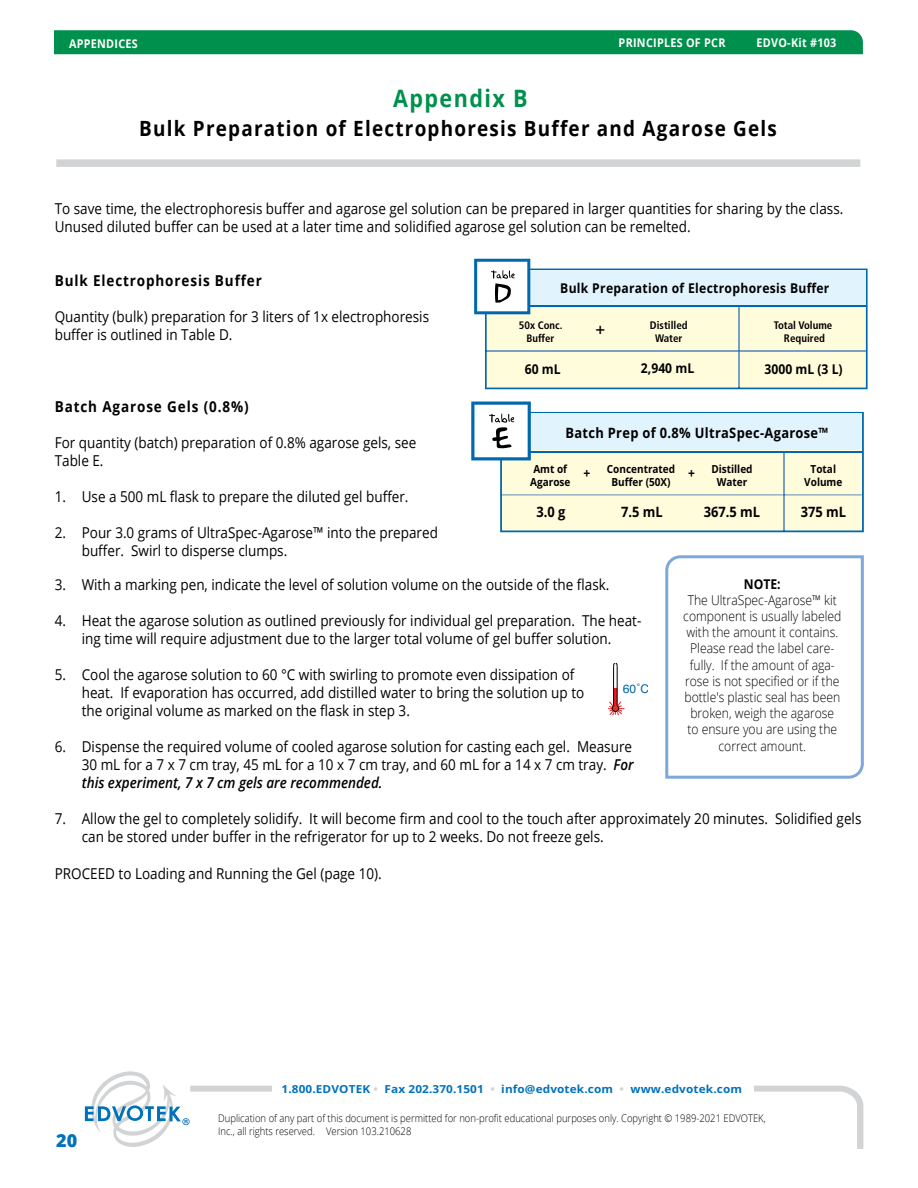
<style>
.page{position:relative;width:918px;height:1188px;background:#fff}
.page>*{position:absolute;margin:0;border:0;box-sizing:border-box;transform-origin:0 0}
.t1{font:700 24px "Open Sans";letter-spacing:.065em;color:#00904d;scale:.9 1}
.t2{font:700 21px "Open Sans";letter-spacing:.065em;color:#000;scale:.9 1}
.t3{font:800 18px "Open Sans";color:#0072bc}
.t4{font:700 condensed 16.2px "Frutiger";color:#000}
.t5{font:15px/18px "Open Sans";color:#000;scale:.9 1}
.t6{font:700 15px "Open Sans";letter-spacing:.065em;color:#000;scale:.9 1}
.t7{font:700 14.25px "Open Sans";letter-spacing:.025em;color:#000;scale:.9 1}
.t8{font:300 13.5px/16.2px "Open Sans";color:#000;text-align:center;scale:.9 1}
.t9{font:700 13.5px "Open Sans";letter-spacing:.025em;color:#000;scale:.9 1}
.t10{font:700 13.35px "Open Sans";color:#000;scale:.9 1}
.t11{font:700 12px "Open Sans";letter-spacing:.025em;color:#fff;scale:.9 1}
.t12{font:12px "Helvetica";color:#0068ac}
.t13{font:700 11.1px "Open Sans";letter-spacing:.01em;color:#0072bc;scale:1.07 1}
.t14{font:700 11.1px/13.4px "Open Sans";color:#000;text-align:center;scale:.9 1}
.t15{font:700 condensed 10.95px/13px "Frutiger";color:#000;text-align:center}
.t16{font:700 condensed 10.8px/12.9px "Frutiger";color:#000;text-align:center}
.t17{font:300 10.5px/12.6px "Open Sans";color:#000;scale:.9 1}
.s1{font-weight:600;font-style:italic}
.s2{color:#d1d3d4}
</style>
<div class="page">
<div style="left:56px;top:159px;width:804px;height:8px;background:#d1d3d4"></div>
<svg style="left:609px;top:663px;width:16px;height:53px"></svg>
<svg style="left:665px;top:555px;width:199px;height:224px"></svg>
<div style="left:485px;top:269px;width:383px;height:120px;background:#fffcdb"></div>
<hr style="left:740px;top:351px;width:126px;height:1px;background:#7a9fc0">
<hr style="left:487px;top:351px;width:251px;height:1px;background:#7a9fc0">
<hr style="left:738px;top:352px;width:2px;height:36px;background:#7a9fc0">
<hr style="left:738px;top:306px;width:2px;height:45px;background:#7a9fc0">
<div style="left:524px;top:270px;width:342px;height:35px;background:#e1f4fd"></div>
<hr style="left:504px;top:305px;width:362px;height:2px;background:#0068ac">
<svg style="left:474px;top:259px;width:56px;height:55px"></svg>
<div style="left:500px;top:412px;width:364px;height:120px;background:#fffcdb"></div>
<hr style="left:784px;top:494px;width:78px;height:1px;background:#7a9fc0">
<hr style="left:502px;top:494px;width:281px;height:1px;background:#7a9fc0">
<hr style="left:783px;top:495px;width:1px;height:35px;background:#7a9fc0">
<hr style="left:783px;top:452px;width:1px;height:42px;background:#7a9fc0">
<div style="left:524px;top:413px;width:338px;height:37px;background:#e1f4fd"></div>
<hr style="left:503px;top:451px;width:359px;height:2px;background:#0068ac">
<svg style="left:471px;top:402px;width:60px;height:58px"></svg>
<svg style="left:190px;top:1085px;width:673px;height:64px"></svg>
<div style="left:272px;top:1078px;width:482px;height:21px;background:#fff"></div>
<svg style="left:85px;top:1071px;width:105px;height:76px"></svg>
<div style="left:54px;top:30px;width:809px;height:24px;background:#00904d"></div>
<p class="t11" style="left:69px;top:35px;width:78px">APPENDICES</p>
<p class="t11" style="left:619px;top:35px;width:120px">PRINCIPLES OF PCR</p>
<p class="t11" style="left:757px;top:35px;width:90px">EDVO-Kit #103</p>
<h1 class="t1" style="left:393px;top:81px;width:151px">Appendix B</h1>
<h2 class="t2" style="left:139px;top:114px;width:710px">Bulk Preparation of Electrophoresis Buffer and Agarose Gels</h2>
<p class="t5" style="left:55px;top:199px;width:878px">To save time, the electrophoresis buffer and agarose gel solution can be prepared in larger quantities for sharing by the class.<br>Unused diluted buffer can be used at a later time and solidified agarose gel solution can be remelted.</p>
<p class="t6" style="left:55px;top:269px;width:232px">Bulk Electrophoresis Buffer</p>
<p class="t5" style="left:55px;top:307px;width:417px">Quantity (bulk) preparation for 3 liters of 1x electrophoresis buffer is outlined in Table D.</p>
<p class="t9" style="left:560px;top:279px;width:301px">Bulk Preparation of Electrophoresis Buffer</p>
<p class="t16" style="left:519px;top:319px;width:45px">50x Conc.<br>Buffer</p>
<p class="t4" style="left:595px;top:319px;width:11px">+</p>
<p class="t15" style="left:650px;top:319px;width:39px">Distilled<br>Water</p>
<p class="t15" style="left:774px;top:319px;width:60px">Total Volume<br>Required</p>
<p class="t9" style="left:525px;top:359px;width:41px">60 mL</p>
<p class="t9" style="left:641px;top:359px;width:61px">2,940 mL</p>
<p class="t9" style="left:765px;top:359px;width:88px">3000 mL (3 L)</p>
<p class="t6" style="left:55px;top:395px;width:217px">Batch Agarose Gels (0.8%)</p>
<p class="t5" style="left:55px;top:433px;width:403px">For quantity (batch) preparation of 0.8% agarose gels, see<br>Table E.</p>
<p class="t5" style="left:55px;top:487px;width:395px">1. Use a 500 mL flask to prepare the diluted gel buffer.</p>
<p class="t5" style="left:82px;top:523px;width:397px;text-indent:-27px">2. Pour 3.0 grams of UltraSpec-Agarose™ into the prepared buffer. Swirl to disperse clumps.</p>
<p class="t5" style="left:55px;top:575px;width:618px">3. With a marking pen, indicate the level of solution volume on the outside of the flask.</p>
<p class="t5" style="left:55px;top:611px;width:653px;text-align:center">4. Heat the agarose solution as outlined previously for individual gel preparation. The heat&shy;ing time will require adjustment due to the larger total volume of gel buffer solution.</p>
<p class="t5" style="left:82px;top:665px;width:560px;text-indent:-27px">5. Cool the agarose solution to 60 °C with swirling to promote even dissipation of heat. If evaporation has occurred, add distilled water to bring the solution up to the original volume as marked on the flask in step 3.</p>
<p class="t5" style="left:82px;top:737px;width:615px;text-align:justify;text-indent:-27px">6. Dispense the required volume of cooled agarose solution for casting each gel. Measure 30 mL for a 7 x 7 cm tray, 45 mL for a 10 x 7 cm tray, and 60 mL for a 14 x 7 cm tray. <span class="s1">For this experiment, 7 x 7 cm gels are recommended.</span></p>
<p class="t5" style="left:82px;top:809px;width:868px;text-indent:-27px">7. Allow the gel to completely solidify. It will become firm and cool to the touch after approximately 20 minutes. Solidified gels can be stored under buffer in the refrigerator for up to 2 weeks. Do not freeze gels.</p>
<p class="t5" style="left:55px;top:864px;width:365px">PROCEED to Loading and Running the Gel (page 10).</p>
<p class="t7" style="left:565px;top:423px;width:293px">Batch Prep of 0.8% UltraSpec-Agarose™</p>
<p class="t14" style="left:530px;top:462px;width:46px;text-align:left">Amt of<br>Agarose</p>
<p class="t14" style="left:607px;top:462px;width:77px">Concentrated<br>Buffer (50X)</p>
<p class="t10" style="left:583px;top:464px;width:9px">+</p>
<p class="t14" style="left:711px;top:462px;width:47px">Distilled<br>Water</p>
<p class="t14" style="left:804px;top:462px;width:44px">Total<br>Volume</p>
<p class="t10" style="left:688px;top:464px;width:9px">+</p>
<p class="t7" style="left:537px;top:502px;width:34px">3.0 g</p>
<p class="t7" style="left:621px;top:502px;width:48px">7.5 mL</p>
<p class="t7" style="left:704px;top:502px;width:64px">367.5 mL</p>
<p class="t7" style="left:801px;top:502px;width:52px">375 mL</p>
<p class="t9" style="left:744px;top:574px;width:42px">NOTE:</p>
<p class="t8" style="left:683px;top:591px;width:177px">The UltraSpec-Agarose™ kit component is usually labeled with the amount it contains.<br>Please read the label care&shy;fully. If the amount of aga&shy;rose is not specified or if the bottle's plastic seal has been broken, weigh the agarose to ensure you are using the correct amount.</p>
<p class="t12" style="left:623px;top:681px;width:28px">60˚C</p>
<p class="t3" style="left:56px;top:1127px;width:23px">20</p>
<p class="t13" style="left:282px;top:1081px;width:432px">1.800.EDVOTEK <span class="s2">•</span> Fax 202.370.1501 <span class="s2">•</span> info@edvotek.com <span class="s2">•</span> www.edvotek.com</p>
<p class="t17" style="left:218px;top:1112px;width:610px">Duplication of any part of this document is permitted for non-profit educational purposes only. Copyright © 1989-2021 EDVOTEK,<br>Inc., all rights reserved. Version 103.210628</p>
</div>
